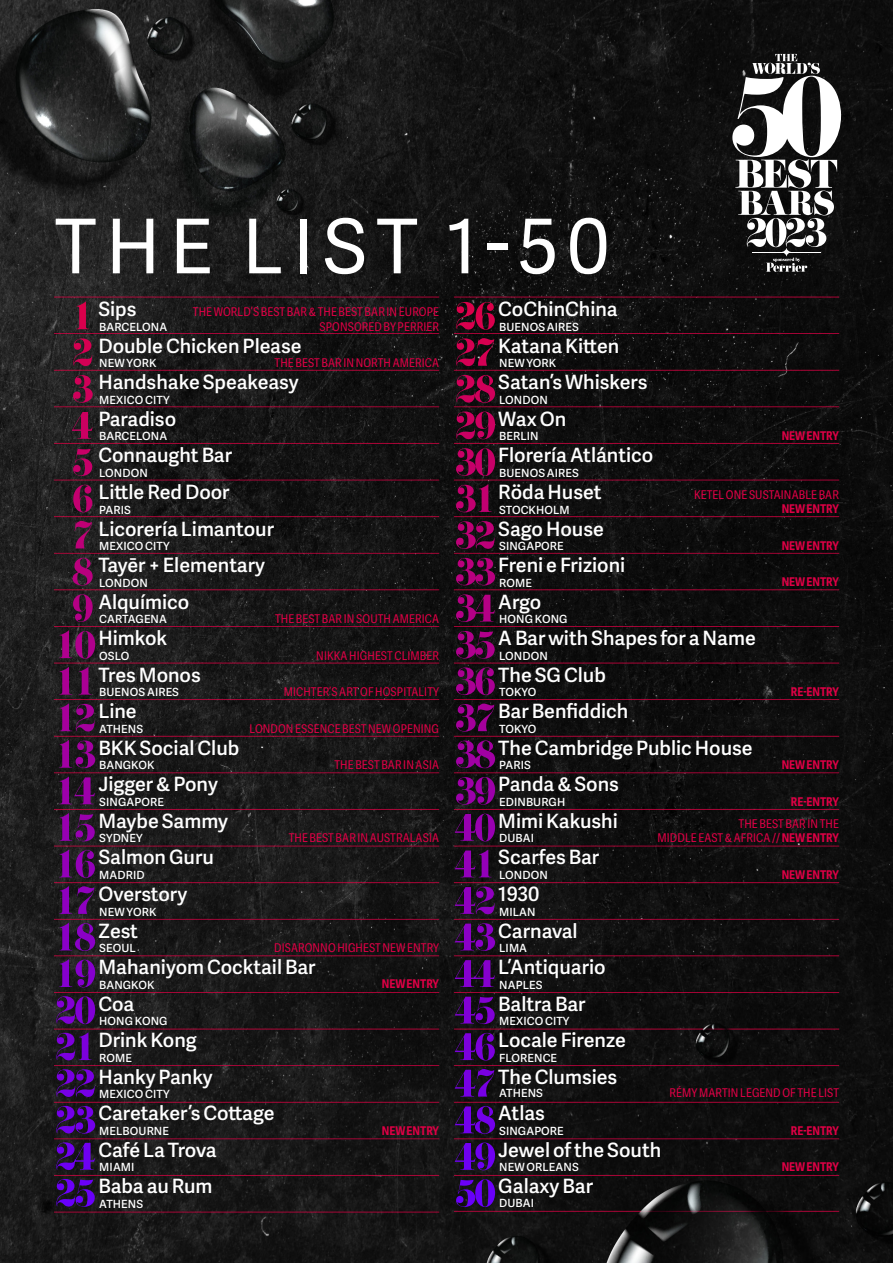
<style>
.page{position:relative;width:893px;height:1263px;background:#fff}
.page>*{position:absolute;margin:0;border:0;box-sizing:border-box;transform-origin:0 0}
.city_line{font:75.45px "Adelle Sans";letter-spacing:.12em;color:#fff}
.Rest2{font:600 19.8px "Adelle Sans";color:#fff}
.city_line-2{font:12px "Adelle Sans Cnd";letter-spacing:.01em;color:#de0045}
.city_line-3{font:700 12px "Adelle Sans Cnd";color:#de0045}
.Rest2-2{font:12px "Adelle Sans Cnd";letter-spacing:.01em;color:#de0045}
.city_line-4{font:600 11.25px "Adelle Sans";letter-spacing:.01em;color:#fff}
.s1{font-family:"Didoni URWD";font-weight:400;font-size:42.3px}
.s2{font-weight:700}
</style>
<div class="page">
<img style="left:0;top:0;width:893px;height:1263px">
<svg style="left:732px;top:54px;width:109px;height:218px"></svg>
<p class="city_line" style="left:55px;top:203px;width:556px">THE LIST 1-50</p>
<p class="Rest2" style="left:71px;top:298px;width:67px"><span class="s1">1</span> Sips</p>
<p class="Rest2-2" style="left:193px;top:305px;width:248px">THE WORLD’S BEST BAR &amp; THE BEST BAR IN EUROPE</p>
<p class="Rest2" style="left:454px;top:298px;width:165px"><span class="s1">26</span>CoChinChina</p>
<p class="city_line-4" style="left:99px;top:320px;width:69px">BARCELONA</p>
<p class="city_line-2" style="left:320px;top:320px;width:121px">SPONSORED BY PERRIER</p>
<p class="Rest2" style="left:71px;top:334px;width:232px"><span class="s1">2</span> Double Chicken Please</p>
<p class="city_line-4" style="left:499px;top:320px;width:81px">BUENOS AIRES</p>
<p class="Rest2" style="left:454px;top:334px;width:167px"><span class="s1">27</span>Katana Kitten</p>
<p class="city_line-4" style="left:99px;top:357px;width:59px">NEW YORK</p>
<p class="city_line-2" style="left:275px;top:356px;width:166px">THE BEST BAR IN NORTH AMERICA</p>
<p class="Rest2" style="left:71px;top:371px;width:229px"><span class="s1">3</span> Handshake Speakeasy</p>
<p class="city_line-4" style="left:499px;top:357px;width:59px">NEW YORK</p>
<p class="Rest2" style="left:454px;top:371px;width:195px"><span class="s1">28</span>Satan’s Whiskers</p>
<p class="city_line-4" style="left:99px;top:393px;width:72px">MEXICO CITY</p>
<p class="Rest2" style="left:71px;top:407px;width:107px"><span class="s1">4</span> Paradiso</p>
<p class="city_line-4" style="left:499px;top:393px;width:50px">LONDON</p>
<p class="Rest2" style="left:454px;top:407px;width:114px"><span class="s1">29</span>Wax On</p>
<p class="city_line-4" style="left:499px;top:430px;width:41px">BERLIN</p>
<p class="city_line-3" style="left:782px;top:429px;width:59px">NEW ENTRY</p>
<p class="Rest2" style="left:454px;top:444px;width:201px"><span class="s1">30</span>Florería Atlántico</p>
<p class="city_line-4" style="left:99px;top:430px;width:69px">BARCELONA</p>
<p class="Rest2" style="left:71px;top:444px;width:163px"><span class="s1">5</span> Connaught Bar</p>
<p class="city_line-4" style="left:99px;top:466px;width:50px">LONDON</p>
<p class="Rest2" style="left:71px;top:480px;width:160px"><span class="s1">6</span> Little Red Door</p>
<p class="city_line-4" style="left:499px;top:466px;width:81px">BUENOS AIRES</p>
<p class="Rest2" style="left:454px;top:480px;width:149px"><span class="s1">31</span>Röda Huset</p>
<p class="Rest2-2" style="left:694px;top:487px;width:146px">KETEL ONE SUSTAINABLE BAR</p>
<p class="city_line-4" style="left:499px;top:503px;width:72px">STOCKHOLM</p>
<p class="city_line-3" style="left:782px;top:502px;width:59px">NEW ENTRY</p>
<p class="Rest2" style="left:454px;top:517px;width:151px"><span class="s1">32</span>Sago House</p>
<p class="city_line-4" style="left:99px;top:503px;width:33px">PARIS</p>
<p class="Rest2" style="left:71px;top:517px;width:205px"><span class="s1">7</span> Licorería Limantour</p>
<p class="city_line-4" style="left:499px;top:539px;width:66px">SINGAPORE</p>
<p class="city_line-3" style="left:782px;top:538px;width:59px">NEW ENTRY</p>
<p class="Rest2" style="left:454px;top:553px;width:173px"><span class="s1">33</span>Freni e Frizioni</p>
<p class="city_line-4" style="left:99px;top:539px;width:72px">MEXICO CITY</p>
<p class="Rest2" style="left:71px;top:553px;width:196px"><span class="s1">8</span> Tayēr + Elementary</p>
<p class="city_line-4" style="left:499px;top:576px;width:34px">ROME</p>
<p class="city_line-3" style="left:782px;top:575px;width:59px">NEW ENTRY</p>
<p class="Rest2" style="left:454px;top:590px;width:89px"><span class="s1">34</span>Argo</p>
<p class="city_line-4" style="left:99px;top:576px;width:50px">LONDON</p>
<p class="Rest2" style="left:71px;top:590px;width:120px"><span class="s1">9</span> Alquímico</p>
<p class="city_line-4" style="left:99px;top:613px;width:69px">CARTAGENA</p>
<p class="city_line-2" style="left:275px;top:612px;width:166px">THE BEST BAR IN SOUTH AMERICA</p>
<p class="Rest2" style="left:54px;top:627px;width:115px"><span class="s1">10</span>Himkok</p>
<p class="city_line-4" style="left:499px;top:613px;width:70px">HONG KONG</p>
<p class="Rest2" style="left:454px;top:627px;width:303px"><span class="s1">35</span>A Bar with Shapes for a Name</p>
<p class="city_line-4" style="left:99px;top:649px;width:32px">OSLO</p>
<p class="city_line-2" style="left:316px;top:648px;width:124px">NIKKA HIGHEST CLIMBER</p>
<p class="Rest2" style="left:54px;top:663px;width:148px"><span class="s1">11</span>Tres Monos</p>
<p class="city_line-4" style="left:499px;top:649px;width:50px">LONDON</p>
<p class="Rest2" style="left:454px;top:663px;width:153px"><span class="s1">36</span>The SG Club</p>
<p class="city_line-4" style="left:99px;top:686px;width:81px">BUENOS AIRES</p>
<p class="city_line-2" style="left:284px;top:685px;width:157px">MICHTER’S ART OF HOSPITALITY</p>
<p class="Rest2" style="left:54px;top:700px;width:84px"><span class="s1">12</span>Line</p>
<p class="city_line-4" style="left:499px;top:686px;width:39px">TOKYO</p>
<p class="city_line-3" style="left:791px;top:685px;width:50px">RE-ENTRY</p>
<p class="Rest2" style="left:454px;top:700px;width:176px"><span class="s1">37</span>Bar Benfiddich</p>
<p class="city_line-4" style="left:99px;top:722px;width:45px">ATHENS</p>
<p class="city_line-2" style="left:250px;top:722px;width:191px">LONDON ESSENCE BEST NEW OPENING</p>
<p class="Rest2" style="left:54px;top:736px;width:187px"><span class="s1">13</span>BKK Social Club</p>
<p class="city_line-4" style="left:499px;top:722px;width:39px">TOKYO</p>
<p class="Rest2" style="left:454px;top:736px;width:300px"><span class="s1">38</span>The Cambridge Public House</p>
<p class="city_line-4" style="left:499px;top:759px;width:33px">PARIS</p>
<p class="city_line-3" style="left:782px;top:758px;width:59px">NEW ENTRY</p>
<p class="Rest2" style="left:454px;top:773px;width:167px"><span class="s1">39</span>Panda &amp; Sons</p>
<p class="city_line-4" style="left:99px;top:759px;width:57px">BANGKOK</p>
<p class="city_line-2" style="left:334px;top:758px;width:106px">THE BEST BAR IN ASIA</p>
<p class="Rest2" style="left:54px;top:773px;width:165px"><span class="s1">14</span>Jigger &amp; Pony</p>
<p class="city_line-4" style="left:499px;top:795px;width:68px">EDINBURGH</p>
<p class="city_line-3" style="left:791px;top:794px;width:50px">RE-ENTRY</p>
<p class="Rest2" style="left:454px;top:809px;width:165px"><span class="s1">40</span>Mimi Kakushi</p>
<p class="Rest2-2" style="left:739px;top:816px;width:102px">THE BEST BAR IN THE</p>
<p class="city_line-4" style="left:99px;top:795px;width:66px">SINGAPORE</p>
<p class="Rest2" style="left:54px;top:809px;width:176px"><span class="s1">15</span>Maybe Sammy</p>
<p class="city_line-4" style="left:499px;top:832px;width:36px">DUBAI</p>
<p class="city_line-2" style="left:657px;top:831px;width:183px">MIDDLE EAST &amp; AFRICA // <span class="s2">NEW ENTRY</span></p>
<p class="Rest2" style="left:454px;top:846px;width:147px"><span class="s1">41</span>Scarfes Bar</p>
<p class="city_line-4" style="left:99px;top:832px;width:45px">SYDNEY</p>
<p class="city_line-2" style="left:289px;top:831px;width:152px">THE BEST BAR IN AUSTRALASIA</p>
<p class="Rest2" style="left:54px;top:846px;width:161px"><span class="s1">16</span>Salmon Guru</p>
<p class="city_line-4" style="left:499px;top:868px;width:50px">LONDON</p>
<p class="city_line-3" style="left:782px;top:867px;width:59px">NEW ENTRY</p>
<p class="Rest2" style="left:454px;top:882px;width:87px"><span class="s1">42</span>1930</p>
<p class="city_line-4" style="left:99px;top:868px;width:47px">MADRID</p>
<p class="Rest2" style="left:54px;top:882px;width:135px"><span class="s1">17</span>Overstory</p>
<p class="city_line-4" style="left:99px;top:905px;width:59px">NEW YORK</p>
<p class="Rest2" style="left:54px;top:919px;width:86px"><span class="s1">18</span>Zest</p>
<p class="city_line-4" style="left:499px;top:905px;width:38px">MILAN</p>
<p class="Rest2" style="left:454px;top:919px;width:125px"><span class="s1">43</span>Carnaval</p>
<p class="city_line-4" style="left:99px;top:941px;width:38px">SEOUL</p>
<p class="city_line-2" style="left:274px;top:941px;width:166px">DISARONNO HIGHEST NEW ENTRY</p>
<p class="Rest2" style="left:54px;top:955px;width:263px"><span class="s1">19</span>Mahaniyom Cocktail Bar</p>
<p class="city_line-4" style="left:499px;top:941px;width:29px">LIMA</p>
<p class="Rest2" style="left:454px;top:955px;width:153px"><span class="s1">44</span>L’Antiquario</p>
<p class="city_line-4" style="left:99px;top:978px;width:57px">BANGKOK</p>
<p class="city_line-3" style="left:382px;top:977px;width:59px">NEW ENTRY</p>
<p class="Rest2" style="left:54px;top:992px;width:82px"><span class="s1">20</span>Coa</p>
<p class="city_line-4" style="left:499px;top:978px;width:45px">NAPLES</p>
<p class="Rest2" style="left:454px;top:992px;width:133px"><span class="s1">45</span>Baltra Bar</p>
<p class="city_line-4" style="left:99px;top:1014px;width:70px">HONG KONG</p>
<p class="Rest2" style="left:54px;top:1028px;width:144px"><span class="s1">21</span>Drink Kong</p>
<p class="city_line-4" style="left:499px;top:1014px;width:72px">MEXICO CITY</p>
<p class="Rest2" style="left:454px;top:1028px;width:173px"><span class="s1">46</span>Locale Firenze</p>
<p class="city_line-4" style="left:99px;top:1051px;width:34px">ROME</p>
<p class="Rest2" style="left:54px;top:1065px;width:160px"><span class="s1">22</span>Hanky Panky</p>
<p class="city_line-4" style="left:499px;top:1051px;width:59px">FLORENCE</p>
<p class="Rest2" style="left:454px;top:1065px;width:165px"><span class="s1">47</span>The Clumsies</p>
<p class="city_line-4" style="left:499px;top:1087px;width:45px">ATHENS</p>
<p class="city_line-2" style="left:669px;top:1086px;width:171px">RÉMY MARTIN LEGEND OF THE LIST</p>
<p class="Rest2" style="left:454px;top:1102px;width:93px"><span class="s1">48</span>Atlas</p>
<p class="city_line-4" style="left:99px;top:1088px;width:72px">MEXICO CITY</p>
<p class="Rest2" style="left:54px;top:1102px;width:222px"><span class="s1">23</span>Caretaker’s Cottage</p>
<p class="city_line-4" style="left:99px;top:1124px;width:71px">MELBOURNE</p>
<p class="city_line-3" style="left:382px;top:1123px;width:59px">NEW ENTRY</p>
<p class="Rest2" style="left:54px;top:1138px;width:164px"><span class="s1">24</span>Café La Trova</p>
<p class="city_line-4" style="left:499px;top:1124px;width:66px">SINGAPORE</p>
<p class="city_line-3" style="left:791px;top:1123px;width:50px">RE-ENTRY</p>
<p class="Rest2" style="left:454px;top:1138px;width:209px"><span class="s1">49</span>Jewel of the South</p>
<p class="city_line-4" style="left:499px;top:1161px;width:81px">NEW ORLEANS</p>
<p class="city_line-3" style="left:782px;top:1160px;width:59px">NEW ENTRY</p>
<p class="Rest2" style="left:454px;top:1175px;width:141px"><span class="s1">50</span>Galaxy Bar</p>
<p class="city_line-4" style="left:99px;top:1161px;width:37px">MIAMI</p>
<p class="Rest2" style="left:54px;top:1175px;width:160px"><span class="s1">25</span>Baba au Rum</p>
<p class="city_line-4" style="left:499px;top:1197px;width:36px">DUBAI</p>
<p class="city_line-4" style="left:99px;top:1197px;width:45px">ATHENS</p>
</div>
